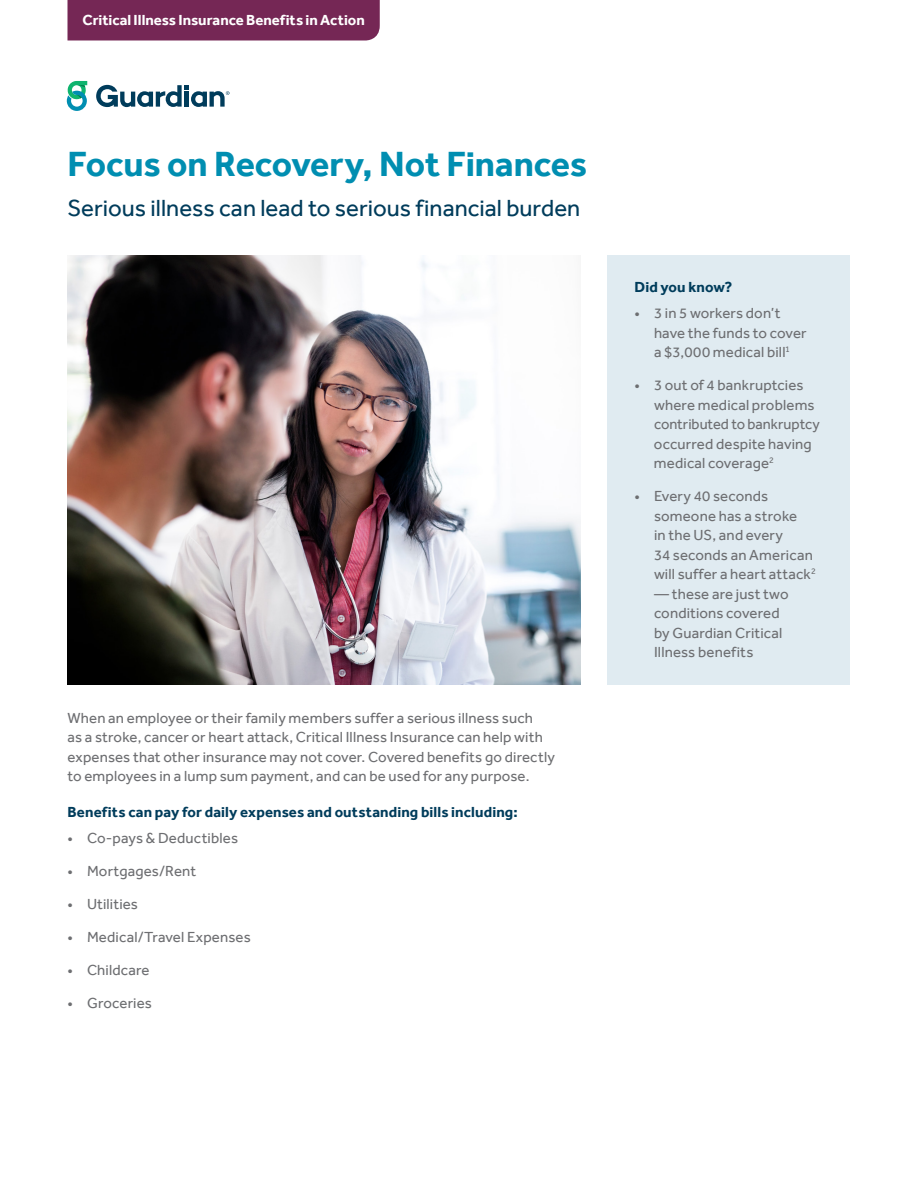
<style>
.page{position:relative;width:918px;height:1188px;background:#fff}
.page>*{position:absolute;margin:0;border:0;box-sizing:border-box;transform-origin:0 0}
.t1{font:700 36px "Effra";letter-spacing:-.005em;color:#008eb1}
.t2{font:24px "Effra";color:#003c5b}
.t3{font:15px/19.5px "Effra";letter-spacing:.01em;color:#6d6e71}
.t4{font:700 15px "Effra";letter-spacing:.01em;color:#003c5b}
.t5{font:700 15px "Effra";color:#fff}
</style>
<div class="page">
<div style="left:608px;top:255px;width:242px;height:429px;background:#e0ebf1"></div>
<div style="left:68px;top:0;width:312px;height:40px;background:#752755"></div>
<img style="left:68px;top:255px;width:512px;height:429px">
<svg style="left:67px;top:81px;width:20px;height:30px"></svg>
<svg style="left:96px;top:85px;width:134px;height:22px"></svg>
<p class="t5" style="left:82px;top:12px;width:284px">Critical Illness Insurance Benefits in Action</p>
<h1 class="t1" style="left:68px;top:142px;width:521px">Focus on Recovery, Not Finances</h1>
<h2 class="t2" style="left:68px;top:194px;width:514px">Serious illness can lead to serious financial burden</h2>
<p class="t3" style="left:68px;top:708px;width:489px">When an employee or their family members suffer a serious illness such<br>as a stroke, cancer or heart attack, Critical Illness Insurance can help with expenses that other insurance may not cover. Covered benefits go directly to employees in a lump sum payment, and can be used for any purpose.</p>
<p class="t4" style="left:68px;top:803px;width:452px">Benefits can pay for daily expenses and outstanding bills including:</p>
<p class="t3" style="left:68px;top:828px;width:172px">• Co-pays &amp; Deductibles</p>
<p class="t3" style="left:68px;top:861px;width:130px">• Mortgages/Rent</p>
<p class="t3" style="left:68px;top:894px;width:72px">• Utilities</p>
<p class="t3" style="left:68px;top:927px;width:185px">• Medical/Travel Expenses</p>
<p class="t3" style="left:68px;top:960px;width:84px">• Childcare</p>
<p class="t3" style="left:68px;top:993px;width:86px">• Groceries</p>
<p class="t4" style="left:634px;top:278px;width:99px">Did you know?</p>
<p class="t3" style="left:654px;top:303px;width:154px;text-indent:-20px">• 3 in 5 workers don’t have the funds to cover a $3,000 medical bill<sup>1</sup></p>
<p class="t3" style="left:654px;top:375px;width:167px;text-indent:-19px">• 3 out of 4 bankruptcies where medical problems contributed to bankruptcy occurred despite having medical coverage<sup>2</sup></p>
<p class="t3" style="left:654px;top:486px;width:163px;text-indent:-20px">• Every 40 seconds someone has a stroke<br>in the US, and every<br>34 seconds an American will suffer a heart attack<sup>2</sup></p>
<p class="t3" style="left:654px;top:584px;width:136px">— these are just two conditions covered by Guardian Critical<br>Illness benefits</p>
</div>
